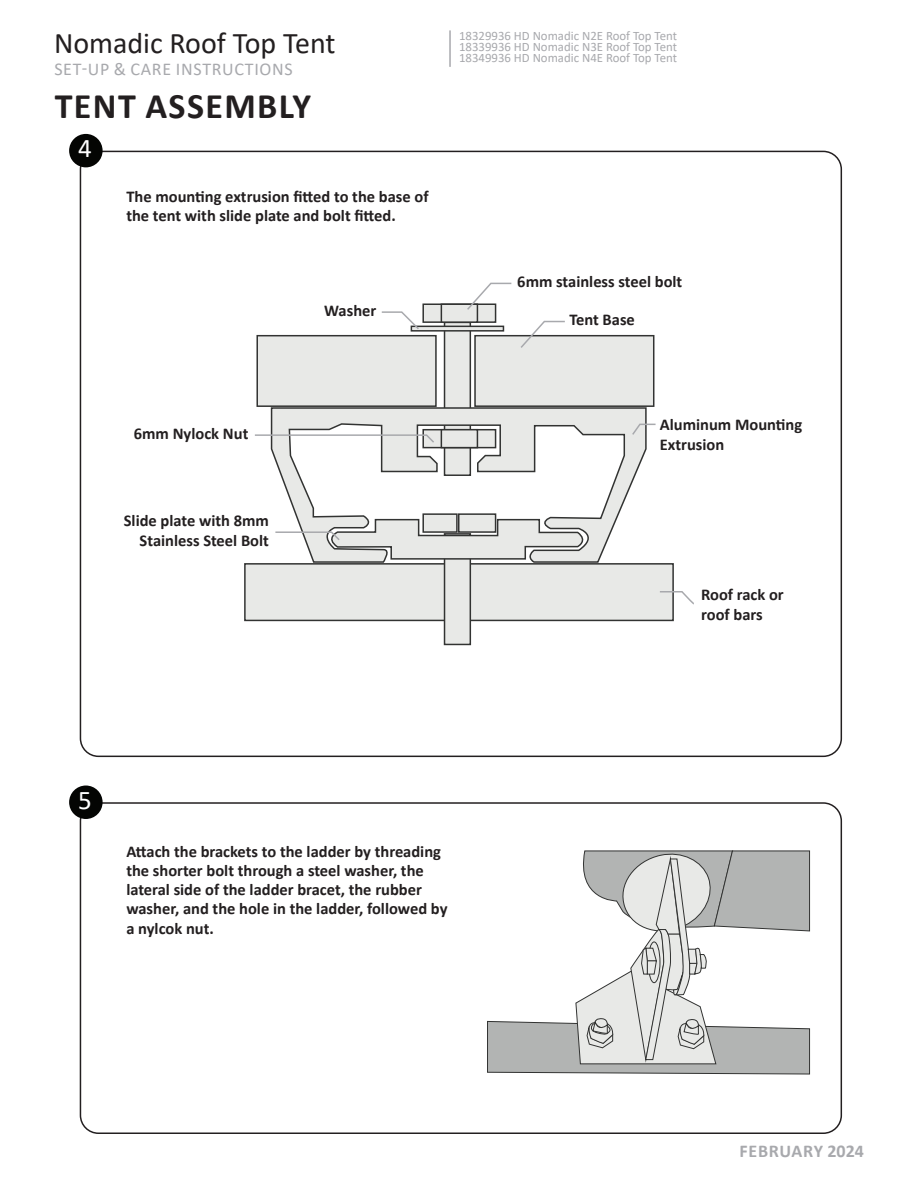
<style>
.page{position:relative;width:918px;height:1188px;background:#fff}
.page>*{position:absolute;margin:0;border:0;box-sizing:border-box;transform-origin:0 0}
.t1{font:700 36px "Calibri";letter-spacing:.04em;color:#231f20}
.t2{font:30px "Calibri";color:#231f20}
.t3{font:27px "Calibri";color:#fff}
.t4{font:18px "Calibri";letter-spacing:.04em;color:#a8a9ad}
.t5{font:700 18px "Calibri";letter-spacing:.03em;color:#a8a9ad}
.t6{font:700 16.5px/19.2px "Calibri";color:#231f20}
.t7{font:12.9px/10.8px "Calibri";color:#a8a9ad;text-align:justify}
</style>
<div class="page">
<hr style="left:449px;top:30px;width:2px;height:37px;background:#a8a9ad">
<div style="left:69px;top:134px;width:34px;height:33px;background:#040503;border-radius:50%"></div>
<div style="left:244px;top:563px;width:430px;height:58px;background:#e8e9e7;border:2px solid #323332"></div>
<div style="left:444px;top:533px;width:27px;height:112px;background:#e8e9e7;border:2px solid #323332"></div>
<div style="left:256px;top:335px;width:181px;height:72px;background:#e8e9e7;border:2px solid #323332"></div>
<div style="left:474px;top:335px;width:180px;height:72px;background:#e8e9e7;border:2px solid #323332"></div>
<div style="left:422px;top:303px;width:74px;height:20px;background:#e8e9e7;border:2px solid #323332"></div>
<div style="left:444px;top:322px;width:27px;height:154px;background:#e8e9e7;border:2px solid #323332"></div>
<div style="left:441px;top:303px;width:37px;height:20px;background:#e8e9e7;border:2px solid #323332"></div>
<svg style="left:411px;top:326px;width:93px;height:6px"></svg>
<svg style="left:270px;top:407px;width:377px;height:157px"></svg>
<svg style="left:466px;top:282px;width:46px;height:29px"></svg>
<svg style="left:519px;top:320px;width:47px;height:28px"></svg>
<svg style="left:381px;top:311px;width:40px;height:20px"></svg>
<svg style="left:255px;top:434px;width:181px;height:10px"></svg>
<svg style="left:631px;top:423px;width:25px;height:13px"></svg>
<svg style="left:274px;top:518px;width:315px;height:42px"></svg>
<svg style="left:660px;top:590px;width:34px;height:15px"></svg>
<div style="left:80px;top:802px;width:762px;height:332px;border:2px solid #231f20;border-radius:18px"></div>
<div style="left:69px;top:786px;width:34px;height:33px;background:#040503;border-radius:50%"></div>
<svg style="left:487px;top:850px;width:323px;height:225px"></svg>
<h2 class="t2" style="left:54px;top:22px;width:283px">Nomadic Roof Top Tent</h2>
<p class="t4" style="left:54px;top:56px;width:240px">SET-UP &amp; CARE INSTRUCTIONS</p>
<p class="t1" style="left:55px;top:80px;width:258px">TENT ASSEMBLY</p>
<p class="t3" style="left:78px;top:129px;width:15px">4</p>
<p class="t6" style="left:126px;top:187px;width:304px">The mounting extrusion fitted to the base of the tent with slide plate and bolt fitted.</p>
<p class="t6" style="left:324px;top:301px;width:54px">Washer</p>
<p class="t7" style="left:459px;top:30px;width:220px">18329936 HD Nomadic N2E Roof Top Tent 18339936 HD Nomadic N3E Roof Top Tent 18349936 HD Nomadic N4E Roof Top Tent</p>
<p class="t6" style="left:517px;top:272px;width:167px">6mm stainless steel bolt</p>
<p class="t6" style="left:569px;top:309px;width:67px">Tent Base</p>
<p class="t6" style="left:134px;top:424px;width:116px">6mm Nylock Nut</p>
<p class="t6" style="left:124px;top:511px;width:147px;text-align:right">Slide plate with 8mm<br>Stainless Steel Bolt</p>
<p class="t6" style="left:660px;top:415px;width:144px">Aluminum Mounting<br>Extrusion</p>
<p class="t6" style="left:701px;top:585px;width:84px">Roof rack or roof bars</p>
<p class="t3" style="left:78px;top:781px;width:15px">5</p>
<p class="t6" style="left:126px;top:841px;width:323px">Attach the brackets to the ladder by threading the shorter bolt through a steel washer, the lateral side of the ladder bracet, the rubber washer, and the hole in the ladder, followed by a nylcok nut.</p>
<p class="t5" style="left:740px;top:1139px;width:126px">FEBRUARY 2024</p>
</div>
